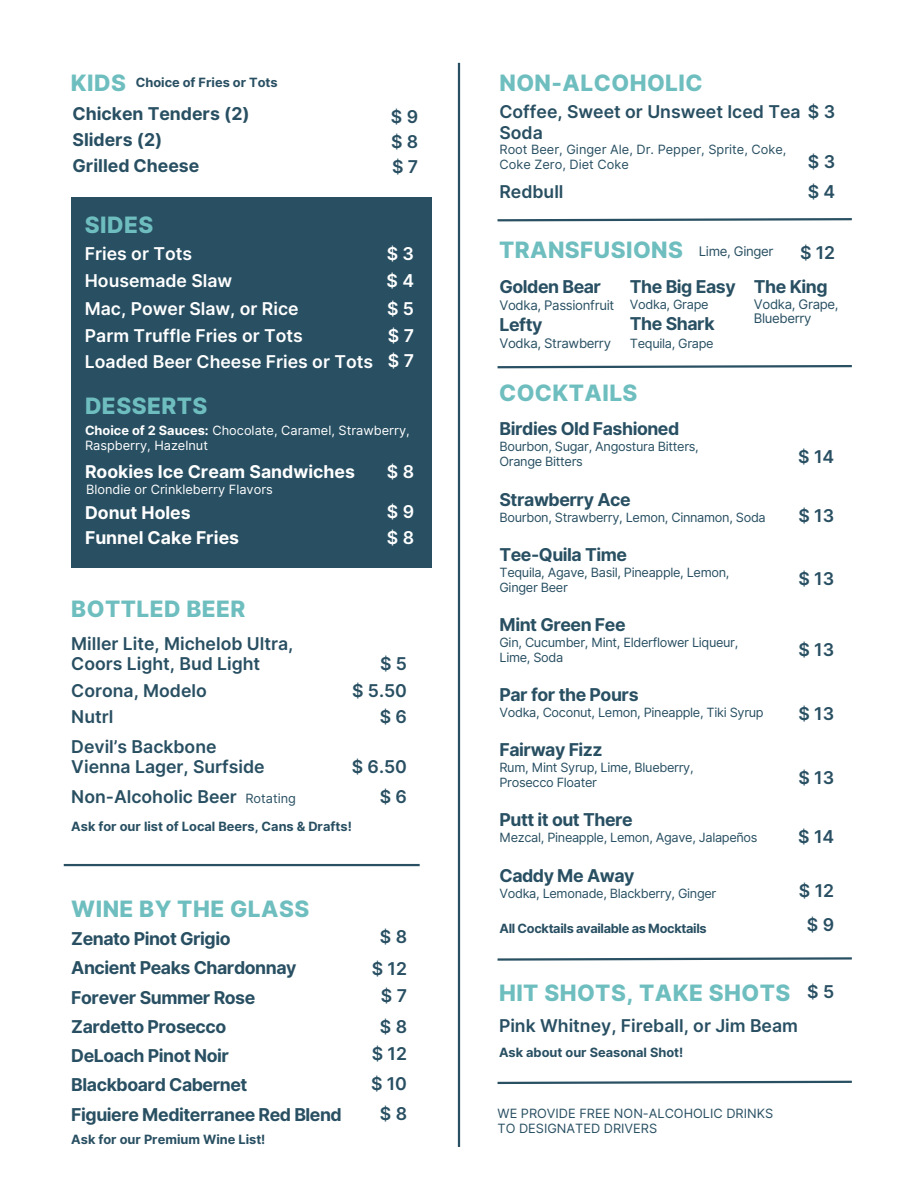
<style>
.page{position:relative;width:918px;height:1188px;background:#fff}
.page>*{position:absolute;margin:0;border:0;box-sizing:border-box;transform-origin:0 0}
.t1{font:800 22.5px "Inter";letter-spacing:.02em;color:#6fbebf}
.t2{font:700 17.7px/29.2px "Inter";letter-spacing:-.025em;color:#284f62}
.t3{font:600 17.7px/20.2px "Inter";color:#284f62}
.t4{font:600 17.7px/28.8px "Inter";color:#fff}
.t5{font:700 17.7px "Inter";color:#fff}
.t6{font:700 17.7px/25.8px "Inter";color:#284f62}
.t7{font:13.2px/14.9px "Inter";letter-spacing:-.025em;color:#284f62}
.t8{font:12.75px/14.9px "Inter";letter-spacing:-.025em;color:#284f62}
.t9{font:12.75px/14.9px "Inter";color:#284f62}
.t10{font:700 12.75px "Inter";color:#284f62}
.t11{font:12.75px/14.9px "Inter";color:#fff}
.t12{font:700 12.75px "Inter";letter-spacing:-.025em;color:#284f62}
.s1{font-weight:700}
</style>
<div class="page">
<hr style="left:458px;top:63px;width:2px;height:1084px;background:#284f62">
<hr style="left:64px;top:864px;width:356px;height:2px;background:#284f62">
<svg style="left:497px;top:957px;width:355px;height:4px"></svg>
<svg style="left:497px;top:1080px;width:355px;height:5px"></svg>
<svg style="left:497px;top:365px;width:355px;height:4px"></svg>
<svg style="left:497px;top:218px;width:355px;height:4px"></svg>
<div style="left:71px;top:197px;width:360px;height:370px;background:#284f62"></div>
<h1 class="t1" style="left:71px;top:67px;width:57px">KIDS</h1>
<h2 class="t6" style="left:72px;top:101px;width:179px">Chicken Tenders (2)<br>Sliders (2)<br>Grilled Cheese</h2>
<p class="t10" style="left:136px;top:73px;width:143px">Choice of Fries or Tots</p>
<h1 class="t1" style="left:85px;top:209px;width:70px">SIDES</h1>
<h2 class="t4" style="left:85px;top:239px;width:109px">Fries or Tots</h2>
<h2 class="t4" style="left:85px;top:265px;width:215px">Housemade Slaw<br>Mac, Power Slaw, or Rice</h2>
<h2 class="t3" style="left:391px;top:104px;width:29px;line-height:24.9px;text-align:justify">$ 9 $ 8 $ 7</h2>
<h2 class="t4" style="left:387px;top:239px;width:29px">$ 3</h2>
<h2 class="t4" style="left:387px;top:265px;width:29px">$ 4 $ 5</h2>
<h2 class="t4" style="left:85px;top:322px;width:331px;line-height:25.7px;text-align:right">$ 7<br>Loaded Beer Cheese Fries or Tots $ 7</h2>
<h2 class="t4" style="left:85px;top:321px;width:219px">Parm Truffle Fries or Tots</h2>
<h1 class="t1" style="left:85px;top:390px;width:124px">DESSERTS</h1>
<p class="t11" style="left:85px;top:424px;width:326px"><span class="s1">Choice of 2 Sauces:</span> Chocolate, Caramel, Strawberry,<br>Raspberry, Hazelnut</p>
<h2 class="t5" style="left:85px;top:458px;width:271px">Rookies Ice Cream Sandwiches</h2>
<h2 class="t4" style="left:387px;top:456px;width:29px">$ 8</h2>
<p class="t11" style="left:86px;top:482px;width:188px">Blondie or Crinkleberry Flavors</p>
<h2 class="t5" style="left:85px;top:500px;width:107px">Donut Holes</h2>
<h2 class="t4" style="left:387px;top:496px;width:29px">$ 9</h2>
<h2 class="t5" style="left:85px;top:525px;width:156px">Funnel Cake Fries</h2>
<h2 class="t4" style="left:387px;top:523px;width:29px">$ 8</h2>
<h1 class="t1" style="left:71px;top:592px;width:176px">BOTTLED BEER</h1>
<h2 class="t3" style="left:71px;top:633px;width:224px">Miller Lite, Michelob Ultra,<br>Coors Light, Bud Light</h2>
<h2 class="t3" style="left:71px;top:677px;width:137px;line-height:25.8px">Corona, Modelo<br>Nutrl</h2>
<h2 class="t3" style="left:71px;top:736px;width:195px">Devil’s Backbone<br>Vienna Lager, Surfside</h2>
<h2 class="t3" style="left:71px;top:786px;width:167px">Non-Alcoholic Beer</h2>
<p class="t9" style="left:245px;top:791px;width:52px">Rotating</p>
<h2 class="t3" style="left:352px;top:650px;width:56px;line-height:26.4px;text-align:right">$ 5<br>$ 5.50 $ 6</h2>
<h2 class="t3" style="left:352px;top:756px;width:57px">$ 6.50</h2>
<h2 class="t3" style="left:380px;top:786px;width:29px">$ 6</h2>
<p class="t10" style="left:71px;top:817px;width:282px">Ask for our list of Local Beers, Cans &amp; Drafts!</p>
<h1 class="t1" style="left:71px;top:893px;width:239px">WINE BY THE GLASS</h1>
<h2 class="t2" style="left:71px;top:924px;width:272px">Zenato Pinot Grigio<br>Ancient Peaks Chardonnay<br>Forever Summer Rose<br>Zardetto Prosecco<br>DeLoach Pinot Noir<br>Blackboard Cabernet<br>Figuiere Mediterranee Red Blend</h2>
<p class="t10" style="left:71px;top:1130px;width:196px">Ask for our Premium Wine List!</p>
<h2 class="t3" style="left:372px;top:921px;width:37px;line-height:31.2px;text-align:center">$ 8 $ 12</h2>
<h2 class="t3" style="left:380px;top:979px;width:29px;line-height:30.9px">$ 7 $ 8</h2>
<h2 class="t3" style="left:371px;top:1038px;width:38px;line-height:30px;text-align:center">$ 12 $ 10 $ 8</h2>
<h1 class="t1" style="left:500px;top:67px;width:205px">NON-ALCOHOLIC</h1>
<h2 class="t3" style="left:500px;top:101px;width:337px;line-height:20.9px">Coffee, Sweet or Unsweet Iced Tea $ 3<br>Soda</h2>
<h2 class="t3" style="left:808px;top:151px;width:29px">$ 3</h2>
<h2 class="t3" style="left:500px;top:181px;width:66px">Redbull</h2>
<h2 class="t3" style="left:808px;top:181px;width:29px">$ 4</h2>
<p class="t9" style="left:500px;top:142px;width:289px">Root Beer, Ginger Ale, Dr. Pepper, Sprite, Coke,<br>Coke Zero, Diet Coke</p>
<h1 class="t1" style="left:499px;top:234px;width:186px">TRANSFUSIONS</h1>
<h2 class="t2" style="left:630px;top:272px;width:107px">The Big Easy</h2>
<p class="t8" style="left:630px;top:297px;width:80px">Vodka, Grape</p>
<h2 class="t2" style="left:630px;top:309px;width:86px">The Shark</h2>
<p class="t8" style="left:630px;top:336px;width:85px">Tequila, Grape</p>
<p class="t7" style="left:699px;top:244px;width:76px">Lime, Ginger</p>
<h2 class="t3" style="left:800px;top:242px;width:37px">$ 12</h2>
<h2 class="t2" style="left:754px;top:272px;width:75px">The King</h2>
<p class="t7" style="left:754px;top:296px;width:86px">Vodka, Grape,<br>Blueberry</p>
<h2 class="t2" style="left:500px;top:273px;width:103px">Golden Bear</h2>
<p class="t7" style="left:500px;top:298px;width:116px">Vodka, Passionfruit</p>
<h2 class="t2" style="left:500px;top:310px;width:44px">Lefty</h2>
<p class="t7" style="left:500px;top:336px;width:113px">Vodka, Strawberry</p>
<h1 class="t1" style="left:499px;top:377px;width:140px">COCKTAILS</h1>
<h2 class="t2" style="left:500px;top:415px;width:181px">Birdies Old Fashioned</h2>
<p class="t8" style="left:500px;top:439px;width:201px">Bourbon, Sugar, Angostura Bitters,<br>Orange Bitters</p>
<h2 class="t2" style="left:500px;top:485px;width:133px">Strawberry Ace</h2>
<p class="t8" style="left:500px;top:510px;width:268px">Bourbon, Strawberry, Lemon, Cinnamon, Soda</p>
<h2 class="t2" style="left:500px;top:540px;width:129px">Tee-Quila Time</h2>
<p class="t8" style="left:500px;top:565px;width:232px">Tequila, Agave, Basil, Pineapple, Lemon,<br>Ginger Beer</p>
<h2 class="t2" style="left:500px;top:610px;width:128px">Mint Green Fee</h2>
<p class="t8" style="left:500px;top:635px;width:240px">Gin, Cucumber, Mint, Elderflower Liqueur,<br>Lime, Soda</p>
<h2 class="t2" style="left:500px;top:680px;width:141px">Par for the Pours</h2>
<p class="t8" style="left:500px;top:705px;width:266px">Vodka, Coconut, Lemon, Pineapple, Tiki Syrup</p>
<h2 class="t2" style="left:500px;top:736px;width:105px">Fairway Fizz</h2>
<p class="t8" style="left:500px;top:760px;width:196px">Rum, Mint Syrup, Lime, Blueberry,<br>Prosecco Floater</p>
<h2 class="t2" style="left:500px;top:806px;width:135px">Putt it out There</h2>
<p class="t8" style="left:500px;top:830px;width:260px">Mezcal, Pineapple, Lemon, Agave, Jalapeños</p>
<h2 class="t2" style="left:500px;top:861px;width:137px">Caddy Me Away</h2>
<p class="t8" style="left:500px;top:886px;width:218px">Vodka, Lemonade, Blackberry, Ginger</p>
<p class="t12" style="left:500px;top:919px;width:209px">All Cocktails available as Mocktails</p>
<h2 class="t3" style="left:798px;top:446px;width:38px">$ 14</h2>
<h2 class="t3" style="left:798px;top:505px;width:37px">$ 13</h2>
<h2 class="t3" style="left:798px;top:568px;width:37px">$ 13</h2>
<h2 class="t3" style="left:798px;top:639px;width:37px">$ 13</h2>
<h2 class="t3" style="left:798px;top:703px;width:37px">$ 13</h2>
<h2 class="t3" style="left:798px;top:767px;width:37px">$ 13</h2>
<h2 class="t3" style="left:798px;top:826px;width:38px">$ 14</h2>
<h2 class="t3" style="left:799px;top:874px;width:37px;line-height:33.9px;text-align:center">$ 12 $ 9</h2>
<h1 class="t1" style="left:499px;top:977px;width:293px">HIT SHOTS, TAKE SHOTS</h1>
<h2 class="t3" style="left:499px;top:1015px;width:300px">Pink Whitney, Fireball, or Jim Beam</h2>
<p class="t10" style="left:499px;top:1043px;width:186px">Ask about our Seasonal Shot!</p>
<h2 class="t3" style="left:807px;top:981px;width:28px">$ 5</h2>
<p class="t9" style="left:498px;top:1106px;width:277px">WE PROVIDE FREE NON-ALCOHOLIC DRINKS<br>TO DESIGNATED DRIVERS</p>
</div>
